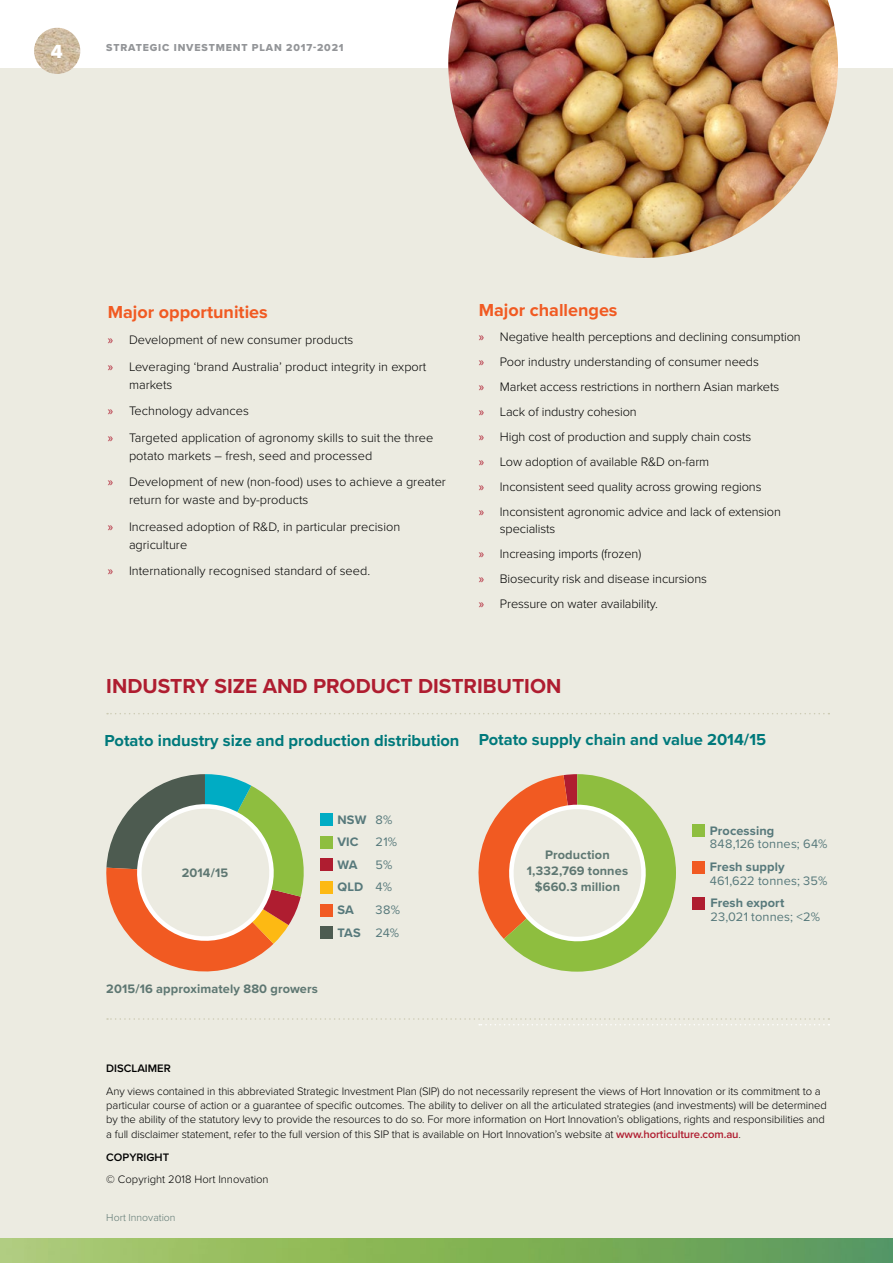
<style>
.page{position:relative;width:893px;height:1263px;background:#fff}
.page>*{position:absolute;margin:0;border:0;box-sizing:border-box;transform-origin:0 0}
.t1{font:700 21px "Proxima Nova";color:#af1d30}
.t2{font:19.5px "Proxima Nova Extrabld";color:#fff}
.t3{font:700 18px "Proxima Nova";color:#f15a22}
.t4{font:700 16.5px "Proxima Nova";color:#00797b}
.t5{font:300 12.75px/25px "Proxima Nova";letter-spacing:-.01em;color:#000}
.t6{font:700 12.75px/15.8px "Proxima Nova";letter-spacing:.01em;color:#5e7772;text-align:center}
.t7{font:12.75px "Proxima Nova";letter-spacing:.015em;color:#57797b}
.t8{font:700 12.75px "Proxima Nova";letter-spacing:.01em;color:#57797b}
.t9{font:300 11.25px/14.2px "Proxima Nova";letter-spacing:-.01em;color:#000}
.t10{font:600 11.25px "Proxima Nova";color:#000}
.t11{font:10.5px "Proxima Nova Extrabld";letter-spacing:.08em;color:#939598}
.t12{font:300 10.5px "Proxima Nova";color:#5e7772}
.s1{font-family:"Myriad Pro";font-weight:400;color:#af1d30}
.s2{font-weight:400}
.s3{font-weight:600;color:#af1d30}
</style>
<div class="page">
<div style="left:0;top:68px;width:893px;height:1180px;background:#ecebe1"></div>
<img style="left:0;top:1238px;width:893px;height:25px">
<img style="left:34px;top:28px;width:46px;height:46px;border-radius:23px">
<svg style="left:478px;top:774px;width:198px;height:198px"></svg>
<div style="left:693px;top:825px;width:12px;height:12px;background:#8ebe3f"></div>
<div style="left:693px;top:861px;width:12px;height:12px;background:#f15a22"></div>
<div style="left:693px;top:897px;width:12px;height:12px;background:#af1d30"></div>
<svg style="left:106px;top:774px;width:198px;height:198px"></svg>
<div style="left:320px;top:836px;width:13px;height:12px;background:#8ebe3f"></div>
<div style="left:320px;top:904px;width:13px;height:12px;background:#f15a22"></div>
<div style="left:320px;top:881px;width:13px;height:12px;background:#fdb913"></div>
<div style="left:320px;top:926px;width:13px;height:13px;background:#4d5b50"></div>
<div style="left:320px;top:859px;width:13px;height:12px;background:#af1d30"></div>
<div style="left:320px;top:814px;width:13px;height:12px;background:#00acc4"></div>
<img style="left:448px;top:0;width:390px;height:258px">
<svg style="left:107px;top:713px;width:722px;height:1px"></svg>
<svg style="left:107px;top:1018px;width:722px;height:7px"></svg>
<h2 class="t2" style="left:51px;top:37px;width:14px">4</h2>
<p class="t11" style="left:106px;top:39px;width:239px">STRATEGIC INVESTMENT PLAN 2017-2021</p>
<h3 class="t3" style="left:108px;top:298px;width:162px">Major opportunities</h3>
<p class="t5" style="left:108px;top:326px;width:320px;line-height:26.5px"><span class="s1">»</span> Development of new consumer products<br><span class="s1">»</span> Leveraging ‘brand Australia’ product integrity in export</p>
<p class="t5" style="left:108px;top:371px;width:327px;line-height:26.5px;text-indent:21px">markets<br><span class="s1">»</span> Technology advances<br><span class="s1">»</span> Targeted application of agronomy skills to suit the three</p>
<p class="t5" style="left:108px;top:442px;width:340px;line-height:26.5px;text-indent:21px">potato markets – fresh, seed and processed<br><span class="s1">»</span> Development of new (non-food) uses to achieve a greater</p>
<p class="t5" style="left:108px;top:486px;width:294px;line-height:26.5px;text-indent:21px">return for waste and by-products<br><span class="s1">»</span> Increased adoption of R&amp;D, in particular precision</p>
<p class="t5" style="left:108px;top:531px;width:264px;line-height:26.5px;text-indent:21px">agriculture<br><span class="s1">»</span> Internationally recognised standard of seed.</p>
<h3 class="t3" style="left:479px;top:297px;width:140px">Major challenges</h3>
<p class="t5" style="left:479px;top:324px;width:324px"><span class="s1">»</span> Negative health perceptions and declining consumption <span class="s1">»</span> Poor industry understanding of consumer needs<br><span class="s1">»</span> Market access restrictions in northern Asian markets<br><span class="s1">»</span> Lack of industry cohesion<br><span class="s1">»</span> High cost of production and supply chain costs<br><span class="s1">»</span> Low adoption of available R&amp;D on-farm<br><span class="s1">»</span> Inconsistent seed quality across growing regions<br><span class="s1">»</span> Inconsistent agronomic advice and lack of extension</p>
<p class="t5" style="left:479px;top:515px;width:230px;text-indent:21px">specialists<br><span class="s1">»</span> Increasing imports (frozen)<br><span class="s1">»</span> Biosecurity risk and disease incursions <span class="s1">»</span> Pressure on water availability.</p>
<h1 class="t1" style="left:106px;top:670px;width:457px">INDUSTRY SIZE AND PRODUCT DISTRIBUTION</h1>
<p class="t4" style="left:105px;top:728px;width:663px">Potato industry size and production distribution Potato supply chain and value 2014/15</p>
<p class="t6" style="left:182px;top:865px;width:48px">2014/15</p>
<p class="t6" style="left:106px;top:981px;width:213px">2015/16 approximately 880 growers</p>
<p class="t8" style="left:337px;top:810px;width:57px">NSW <span class="s2">8%</span></p>
<p class="t8" style="left:337px;top:832px;width:23px">VIC</p>
<p class="t7" style="left:376px;top:832px;width:23px">21%</p>
<p class="t8" style="left:337px;top:855px;width:22px">WA</p>
<p class="t7" style="left:376px;top:855px;width:18px">5%</p>
<p class="t8" style="left:337px;top:878px;width:56px">QLD <span class="s2">4%</span></p>
<p class="t8" style="left:337px;top:923px;width:63px">TAS <span class="s2">24%</span></p>
<p class="t8" style="left:337px;top:900px;width:18px">SA</p>
<p class="t7" style="left:376px;top:900px;width:26px">38%</p>
<p class="t6" style="left:527px;top:847px;width:103px">Production<br>1,332,769 tonnes $660.3 million</p>
<p class="t8" style="left:710px;top:821px;width:66px">Processing</p>
<p class="t7" style="left:710px;top:835px;width:119px">848,126 tonnes; 64%</p>
<p class="t8" style="left:710px;top:857px;width:76px">Fresh supply</p>
<p class="t7" style="left:710px;top:871px;width:119px">461,622 tonnes; 35%</p>
<p class="t8" style="left:710px;top:893px;width:76px">Fresh export</p>
<p class="t7" style="left:710px;top:907px;width:111px">23,021 tonnes; &lt;2%</p>
<p class="t10" style="left:106px;top:1060px;width:66px">DISCLAIMER</p>
<p class="t9" style="left:106px;top:1083px;width:722px">Any views contained in this abbreviated Strategic Investment Plan (SIP) do not necessarily represent the views of Hort Innovation or its commitment to a particular course of action or a guarantee of specific outcomes. The ability to deliver on all the articulated strategies (and investments) will be determined by the ability of the statutory levy to provide the resources to do so. For more information on Hort Innovation’s obligations, rights and responsibilities and a full disclaimer statement, refer to the full version of this SIP that is available on Hort Innovation’s website at <span class="s3">www.horticulture.com.au</span>.</p>
<p class="t10" style="left:106px;top:1148px;width:64px">COPYRIGHT</p>
<p class="t9" style="left:106px;top:1172px;width:164px">© Copyright 2018 Hort Innovation</p>
<p class="t12" style="left:106px;top:1209px;width:71px">Hort Innovation</p>
</div>
